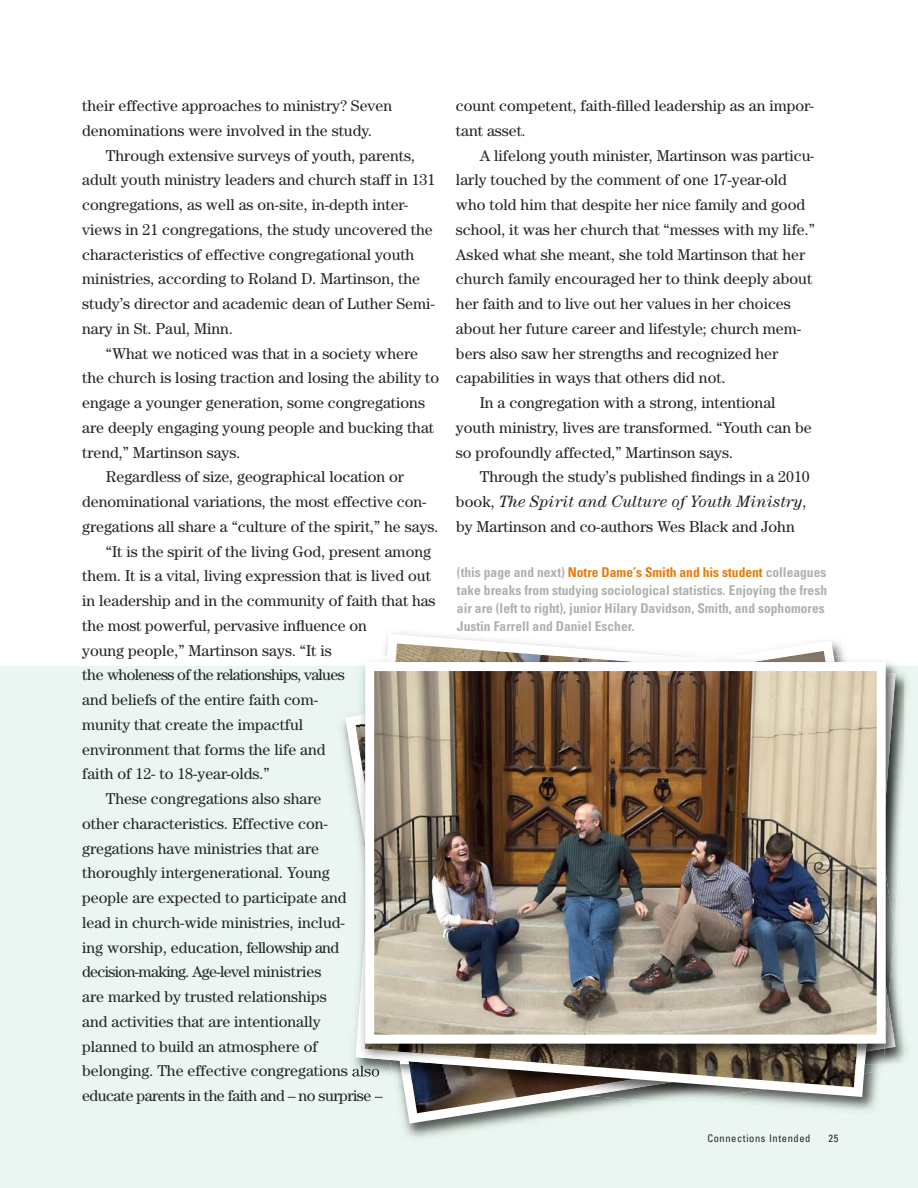
<style>
.page{position:relative;width:918px;height:1188px;background:#fff}
.page>*{position:absolute;margin:0;border:0;box-sizing:border-box;transform-origin:0 0}
.t1{font:italic 16.5px "Century";color:#272627}
.t2{font:15.75px/24.8px "Century";color:#272627}
.t3{font:15.75px "Century";letter-spacing:-.04em;color:#272627}
.t4{font:15.75px "Century";letter-spacing:-.03em;color:#272627}
.t5{font:700 condensed 13.5px/18px "Univers";color:#adb2ac}
.t6{font:condensed 10.5px "Univers";letter-spacing:.055em;color:#272627}
.s1{font-style:normal;font-size:15.75px}
.s2{color:#e87a0a}
</style>
<div class="page">
<div style="left:0;top:666px;width:918px;height:522px;background:#ebf5f1"></div>
<img style="left:904px;top:1039px;width:3px;height:17px">
<svg style="left:342px;top:717px;width:294px;height:412px"></svg>
<img style="left:904px;top:676px;width:4px;height:62px">
<img style="left:770px;top:1103px;width:104px;height:8px">
<img style="left:347px;top:914px;width:4px;height:167px">
<svg style="left:351px;top:633px;width:533px;height:469px"></svg>
<img style="left:896px;top:927px;width:8px;height:136px">
<img style="left:896px;top:668px;width:8px;height:259px">
<img style="left:357px;top:656px;width:539px;height:408px">
<img style="left:365px;top:656px;width:521px;height:408px">
<img style="left:375px;top:672px;width:501px;height:362px">
<div style="left:365px;top:662px;width:521px;height:382px;border:9px solid #fff"></div>
<p class="t2" style="left:82px;top:95px;width:311px">their effective approaches to ministry? Seven denominations were involved in the study.</p>
<p class="t2" style="left:82px;top:144px;width:355px;text-indent:24px">Through extensive surveys of youth, parents, adult youth ministry leaders and church staff in 131 congregations, as well as on-site, in-depth inter&shy;views in 21 congregations, the study uncovered the characteristics of effective congregational youth ministries, according to Roland D. Martinson, the study’s director and academic dean of Luther Semi&shy;nary in St. Paul, Minn.</p>
<p class="t2" style="left:106px;top:342px;width:314px">“What we noticed was that in a society where</p>
<p class="t2" style="left:82px;top:367px;width:359px">the church is losing traction and losing the ability to</p>
<p class="t2" style="left:82px;top:392px;width:344px">engage a younger generation, some congregations</p>
<p class="t2" style="left:82px;top:417px;width:353px">are deeply engaging young people and bucking that</p>
<p class="t2" style="left:82px;top:441px;width:160px">trend,” Martinson says.</p>
<p class="t2" style="left:106px;top:466px;width:300px">Regardless of size, geographical location or</p>
<p class="t2" style="left:82px;top:491px;width:346px">denominational variations, the most effective con-</p>
<p class="t2" style="left:82px;top:516px;width:358px">gregations all share a “culture of the spirit,” he says.</p>
<p class="t2" style="left:106px;top:540px;width:327px">“It is the spirit of the living God, present among</p>
<p class="t2" style="left:82px;top:565px;width:350px">them. It is a vital, living expression that is lived out</p>
<p class="t2" style="left:82px;top:590px;width:355px">in leadership and in the community of faith that has</p>
<p class="t2" style="left:82px;top:615px;width:286px">the most powerful, pervasive influence on</p>
<p class="t2" style="left:82px;top:639px;width:251px">young people,” Martinson says. “It is</p>
<p class="t3" style="left:82px;top:670px;width:264px">the wholeness of the relationships, values</p>
<p class="t2" style="left:82px;top:689px;width:237px">and beliefs of the entire faith com-</p>
<p class="t2" style="left:82px;top:714px;width:223px">munity that create the impactful</p>
<p class="t2" style="left:82px;top:738px;width:245px">environment that forms the life and</p>
<p class="t2" style="left:82px;top:763px;width:189px">faith of 12- to 18-year-olds.”</p>
<p class="t2" style="left:106px;top:788px;width:217px">These congregations also share</p>
<p class="t2" style="left:82px;top:813px;width:247px">other characteristics. Effective con-</p>
<p class="t2" style="left:82px;top:837px;width:238px">gregations have ministries that are</p>
<p class="t2" style="left:82px;top:862px;width:249px">thoroughly intergenerational. Young</p>
<p class="t2" style="left:82px;top:887px;width:266px">people are expected to participate and</p>
<p class="t2" style="left:82px;top:912px;width:264px">lead in church-wide ministries, includ-</p>
<p class="t2" style="left:82px;top:936px;width:258px">ing worship, education, fellowship and</p>
<p class="t3" style="left:82px;top:967px;width:241px">decision-making. Age-level ministries</p>
<p class="t2" style="left:82px;top:986px;width:246px">are marked by trusted relationships</p>
<p class="t2" style="left:82px;top:1011px;width:240px">and activities that are intentionally</p>
<p class="t2" style="left:82px;top:1035px;width:237px">planned to build an atmosphere of</p>
<p class="t2" style="left:82px;top:1060px;width:299px">belonging. The effective congregations also</p>
<p class="t4" style="left:82px;top:1090px;width:302px">educate parents in the faith and – no surprise –</p>
<p class="t2" style="left:456px;top:95px;width:359px">count competent, faith-filled leadership as an impor&shy;tant asset.</p>
<p class="t2" style="left:480px;top:144px;width:336px">A lifelong youth minister, Martinson was particu-</p>
<p class="t2" style="left:456px;top:169px;width:333px">larly touched by the comment of one 17-year-old</p>
<p class="t2" style="left:456px;top:194px;width:351px">who told him that despite her nice family and good</p>
<p class="t2" style="left:456px;top:219px;width:360px">school, it was her church that “messes with my life.”</p>
<p class="t2" style="left:456px;top:243px;width:351px">Asked what she meant, she told Martinson that her</p>
<p class="t2" style="left:456px;top:268px;width:358px">church family encouraged her to think deeply about</p>
<p class="t2" style="left:456px;top:293px;width:336px">her faith and to live out her values in her choices</p>
<p class="t2" style="left:456px;top:318px;width:347px">about her future career and lifestyle; church mem-</p>
<p class="t2" style="left:456px;top:342px;width:324px">bers also saw her strengths and recognized her</p>
<p class="t2" style="left:456px;top:367px;width:271px">capabilities in ways that others did not.</p>
<p class="t2" style="left:480px;top:392px;width:297px">In a congregation with a strong, intentional</p>
<p class="t2" style="left:456px;top:417px;width:357px">youth ministry, lives are transformed. “Youth can be</p>
<p class="t2" style="left:456px;top:441px;width:279px">so profoundly affected,” Martinson says.</p>
<p class="t2" style="left:480px;top:466px;width:332px">Through the study’s published findings in a 2010</p>
<p class="t1" style="left:456px;top:496px;width:352px"><span class="s1">book,</span> The Spirit and Culture of Youth Ministry<span class="s1">,</span></p>
<p class="t2" style="left:456px;top:516px;width:340px">by Martinson and co-authors Wes Black and John</p>
<p class="t5" style="left:457px;top:565px;width:372px">(this page and next) <span class="s2">Notre Dame’s Smith and his student</span> colleagues take breaks from studying sociological statistics. Enjoying the fresh air are (left to right), junior Hilary Davidson, Smith, and sophomores Justin Farrell and Daniel Escher.</p>
<p class="t6" style="left:707px;top:1134px;width:105px">Connections Intended</p>
<p class="t6" style="left:829px;top:1134px;width:11px">25</p>
</div>
